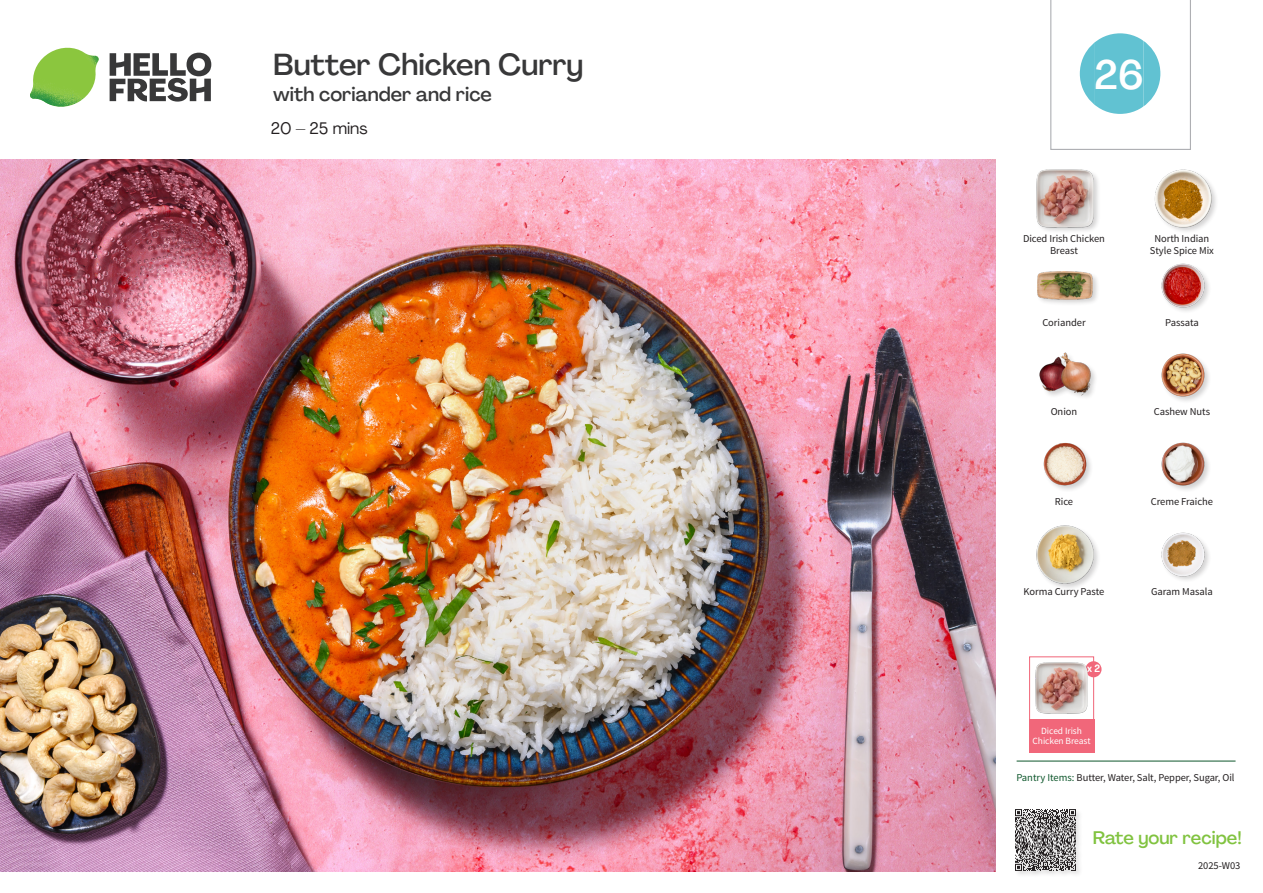
<style>
.page{position:relative;width:1263px;height:893px;background:#fff}
.page>*{position:absolute;margin:0;border:0;box-sizing:border-box;transform-origin:0 0}
._24_Recipe_Nr_Bag{font:500 40.5px "Agrandir";color:#fff}
._15_Titel_UK{font:500 30px "Agrandir";letter-spacing:-.005em;color:#383839}
._15_Titel_UK-2{font:500 19.5px "Agrandir";color:#383839}
.t1{font:500 18px "Agrandir";color:#81c340}
._02_Box_Type{font:16.5px "Agrandir";color:#231f20}
._18_FRONT_ingredients_UK{font:10.5px/12px "Source Sans Pro";letter-spacing:-.005em;color:#231f20;text-align:center}
.t2{font:10.5px "Source Sans Variable";letter-spacing:-.005em;color:#231f20}
._06_Before_Start{font:700 10.35px "Agrandir Text";color:#fff}
._18_FRONT_ingredients{font:9.45px/10.8px "Source Sans Pro";letter-spacing:-.005em;color:#fff;text-align:center}
.s1{font-family:"Source Sans Pro";color:#0e572c}
</style>
<div class="page">
<svg style="left:110px;top:53px;width:101px;height:49px"></svg>
<img style="left:30px;top:48px;width:69px;height:59px">
<img style="left:0;top:159px;width:995px;height:713px">
<div style="left:1085px;top:661px;width:16px;height:16px;background:#f1677a;border-radius:50%"></div>
<hr style="left:1016px;top:761px;width:219px;height:1px;background:#0e572c">
<div style="left:1013px;top:808px;width:70px;height:70px;background:#fafafa"></div>
<img style="left:1015px;top:809px;width:63px;height:65px">
<div style="left:1154px;top:169px;width:65px;height:65px;background:#231f20;opacity:.2"></div>
<img style="left:1154px;top:170px;width:58px;height:57px">
<div style="left:1035px;top:168px;width:66px;height:66px;background:#231f20;opacity:.2"></div>
<img style="left:1036px;top:170px;width:58px;height:57px">
<img style="left:1161px;top:263px;width:48px;height:48px">
<div style="left:1036px;top:270px;width:64px;height:37px;background:#231f20;opacity:.2"></div>
<img style="left:1036px;top:270px;width:58px;height:37px">
<div style="left:1038px;top:352px;width:60px;height:50px;background:#231f20;opacity:.2"></div>
<img style="left:1038px;top:352px;width:56px;height:50px">
<img style="left:1161px;top:442px;width:48px;height:48px">
<img style="left:1043px;top:442px;width:48px;height:48px">
<img style="left:1161px;top:532px;width:48px;height:48px">
<div style="left:1035px;top:525px;width:66px;height:65px;background:#231f20;opacity:.2"></div>
<img style="left:1036px;top:526px;width:58px;height:57px">
<div style="left:1029px;top:719px;width:65px;height:33px;background:#f1677a"></div>
<div style="left:1029px;top:656px;width:65px;height:65px;border:1px solid #f1677a"></div>
<img style="left:1036px;top:662px;width:51px;height:52px">
<img style="left:1161px;top:353px;width:48px;height:48px">
<svg style="left:1050px;top:0;width:141px;height:150px"></svg>
<p class="_15_Titel_UK" style="left:273px;top:46px;width:312px">Butter Chicken Curry</p>
<p class="_15_Titel_UK-2" style="left:273px;top:82px;width:220px">with coriander and rice</p>
<p class="_02_Box_Type" style="left:271px;top:118px;width:98px">20 – 25 mins</p>
<p class="_24_Recipe_Nr_Bag" style="left:1094px;top:50px;width:51px">26</p>
<p class="_18_FRONT_ingredients_UK" style="left:1023px;top:233px;width:83px">Diced Irish Chicken<br>Breast</p>
<p class="_18_FRONT_ingredients_UK" style="left:1150px;top:233px;width:66px">North Indian<br>Style Spice Mix</p>
<p class="_18_FRONT_ingredients_UK" style="left:1042px;top:317px;width:45px">Coriander</p>
<p class="_18_FRONT_ingredients_UK" style="left:1165px;top:317px;width:35px">Passata</p>
<p class="_18_FRONT_ingredients_UK" style="left:1051px;top:405px;width:28px">Onion</p>
<p class="_18_FRONT_ingredients_UK" style="left:1154px;top:405px;width:58px">Cashew Nuts</p>
<p class="_18_FRONT_ingredients_UK" style="left:1055px;top:496px;width:20px">Rice</p>
<p class="_18_FRONT_ingredients_UK" style="left:1151px;top:496px;width:64px">Creme Fraiche</p>
<p class="_18_FRONT_ingredients_UK" style="left:1023px;top:586px;width:82px">Korma Curry Paste</p>
<p class="_18_FRONT_ingredients_UK" style="left:1151px;top:586px;width:63px">Garam Masala</p>
<p class="_06_Before_Start" style="left:1087px;top:662px;width:15px">x2</p>
<p class="_18_FRONT_ingredients" style="left:1032px;top:725px;width:60px">Diced Irish<br>Chicken Breast</p>
<p class="t2" style="left:1016px;top:771px;width:220px"><span class="s1">Pantry Items:</span> Butter, Water, Salt, Pepper, Sugar, Oil</p>
<h3 class="t1" style="left:1093px;top:827px;width:150px">Rate your recipe!</h3>
<p class="t2" style="left:1198px;top:859px;width:44px">2025-W03</p>
</div>
